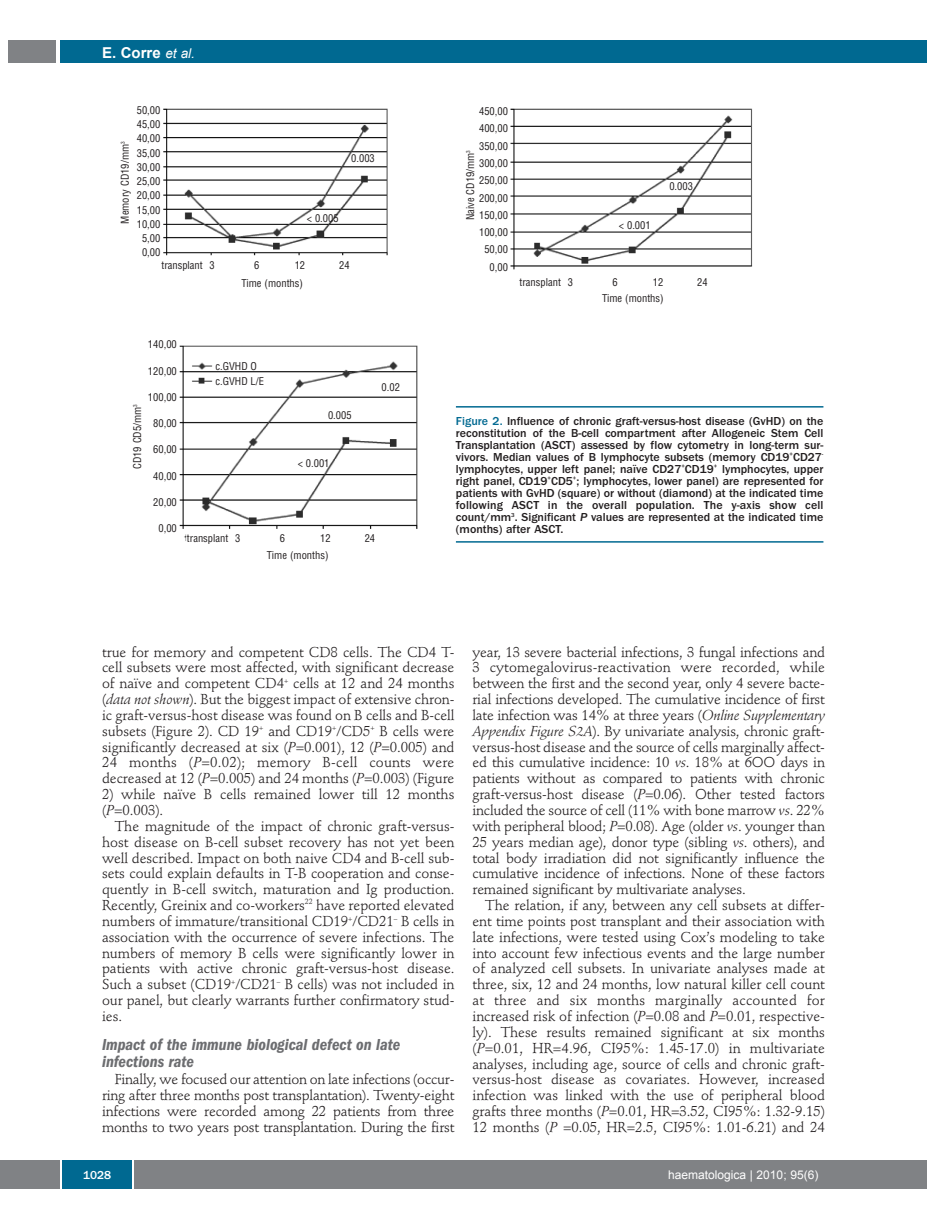
<style>
.page{position:relative;width:927px;height:1225px;background:#fff}
.page>*{position:absolute;margin:0;border:0;box-sizing:border-box;transform-origin:0 0}
.t1{font:italic 600 condensed 16.5px/16.5px "Franklin Gothic";color:#6c6d70}
.t2{font:700 15px "Arial";color:#fff}
.t3{font:14.25px/15.9px "Stempel Schneidler";letter-spacing:-.005em;color:#231f20;text-align:justify}
.t4{font:500 12px/12px "Franklin Gothic";color:#231f20;text-align:justify}
.t5{font:12px "Arial";color:#fff}
.t6{font:500 12px "Franklin Gothic";color:#fff}
.t7{font:condensed 10.5px/14.2px "Helvetica";color:#231f20}
.s1{font-weight:400;font-style:italic;font-size:13.5px}
.s2{color:#006991}
.s3{font-style:italic}
</style>
<div class="page">
<div style="left:60px;top:40px;width:852px;height:22px;background:#006991"></div>
<div style="left:9px;top:40px;width:47px;height:22px;background:#808285"></div>
<div style="left:0;top:1160px;width:911px;height:28px;background:#808285"></div>
<div style="left:62px;top:1160px;width:71px;height:28px;background:#006991"></div>
<hr style="left:60px;top:1160px;width:2px;height:28px;background:#fff">
<svg style="left:133px;top:1160px;width:1px;height:28px"></svg>
<img style="left:163px;top:108px;width:599px;height:435px">
<hr style="left:456px;top:406px;width:367px;height:1px;background:#006991">
<hr style="left:456px;top:541px;width:367px;height:1px;background:#006991">
<div style="left:911px;top:40px;width:16px;height:22px;background:#006991"></div>
<div style="left:910px;top:1160px;width:17px;height:28px;background:#808285"></div>
<p class="t2" style="left:102px;top:44px;width:94px">E. Corre <span class="s1">et al.</span></p>
<p class="t7" style="left:137px;top:103px;width:25px;text-align:center">50,00<br>45,00<br>40,00<br>35,00<br>30,00<br>25,00<br>20,00<br>15,00<br>10,00<br>5,00<br>0,00</p>
<p class="t7" style="left:118px;top:223px;width:84px;rotate:-90deg">Memory CD19/mm<sup>3</sup></p>
<p class="t7" style="left:351px;top:151px;width:25px">0.003</p>
<p class="t7" style="left:307px;top:211px;width:33px">&lt; 0.005</p>
<p class="t7" style="left:161px;top:258px;width:55px">transplant 3</p>
<p class="t7" style="left:254px;top:258px;width:7px">6</p>
<p class="t7" style="left:295px;top:258px;width:12px">12</p>
<p class="t7" style="left:339px;top:258px;width:12px">24</p>
<p class="t7" style="left:241px;top:276px;width:63px">Time (months)</p>
<p class="t7" style="left:148px;top:338px;width:30px">140,00</p>
<p class="t7" style="left:148px;top:364px;width:30px">120,00</p>
<p class="t7" style="left:148px;top:390px;width:30px">100,00</p>
<p class="t7" style="left:153px;top:416px;width:25px">80,00</p>
<p class="t7" style="left:153px;top:443px;width:25px">60,00</p>
<p class="t7" style="left:153px;top:469px;width:25px">40,00</p>
<p class="t7" style="left:153px;top:495px;width:25px">20,00</p>
<p class="t7" style="left:158px;top:521px;width:20px">0,00</p>
<p class="t7" style="left:130px;top:469px;width:67px;rotate:-90deg">CD19 CD5/mm<sup>3</sup></p>
<p class="t7" style="left:215px;top:358px;width:50px;line-height:15px">c.GVHD O c.GVHD L/E</p>
<p class="t7" style="left:328px;top:408px;width:25px">0.005</p>
<p class="t7" style="left:298px;top:456px;width:33px">&lt; 0.001</p>
<p class="t7" style="left:382px;top:380px;width:20px">0.02</p>
<p class="t7" style="left:187px;top:531px;width:55px">transplant 3</p>
<p class="t7" style="left:280px;top:531px;width:7px">6</p>
<p class="t7" style="left:320px;top:531px;width:12px">12</p>
<p class="t7" style="left:365px;top:531px;width:12px">24</p>
<p class="t7" style="left:267px;top:548px;width:63px">Time (months)</p>
<p class="t7" style="left:479px;top:103px;width:30px;line-height:17.2px;text-align:right">450,00<br>400,00<br>350,00<br>300,00<br>250,00<br>200,00<br>150,00<br>100,00<br>50,00<br>0,00</p>
<p class="t7" style="left:463px;top:220px;width:72px;rotate:-90deg">Naive CD19/mm<sup>3</sup></p>
<p class="t7" style="left:619px;top:218px;width:33px">&lt; 0.001</p>
<p class="t7" style="left:669px;top:179px;width:25px">0.003</p>
<p class="t7" style="left:519px;top:275px;width:55px">transplant 3</p>
<p class="t7" style="left:612px;top:275px;width:7px">6</p>
<p class="t7" style="left:653px;top:275px;width:12px">12</p>
<p class="t7" style="left:697px;top:275px;width:12px">24</p>
<p class="t7" style="left:602px;top:291px;width:63px">Time (months)</p>
<p class="t4" style="left:456px;top:415px;width:369px"><span class="s2">Figure 2.</span> Influence of chronic graft-versus-host disease (GvHD) on the reconstitution of the B-cell compartment after Allogeneic Stem Cell Transplantation (ASCT) assessed by flow cytometry in long-term sur&shy;vivors. Median values of B lymphocyte subsets (memory CD19<sup>+</sup>CD27<sup>- </sup>lymphocytes, upper left panel; naïve CD27<sup>+</sup>CD19<sup>+</sup> lymphocytes, upper right panel, CD19<sup>+</sup>CD5<sup>+</sup>; lymphocytes, lower panel) are represented for patients with GvHD (square) or without (diamond) at the indicated time following ASCT in the overall population. The y-axis show cell count/mm<sup>3</sup>. Significant <span class="s3">P</span> values are represented at the indicated time (months) after ASCT.</p>
<p class="t3" style="left:102px;top:645px;width:354px">true for memory and competent CD8 cells. The CD4 T&shy;cell subsets were most affected, with significant decrease of naïve and competent CD4<sup>+</sup> cells at 12 and 24 months (<span class="s3">data not shown</span>). But the biggest impact of extensive chron&shy;ic graft-versus-host disease was found on B cells and B-cell subsets (Figure 2). CD 19<sup>+</sup> and CD19<sup>+</sup>/CD5<sup>+</sup> B cells were significantly decreased at six (<span class="s3">P</span>=0.001), 12 (<span class="s3">P</span>=0.005) and 24 months (<span class="s3">P</span>=0.02); memory B-cell counts were decreased at 12 (<span class="s3">P</span>=0.005) and 24 months (<span class="s3">P</span>=0.003) (Figure</p>
<p class="t3" style="left:102px;top:787px;width:354px">2) while naïve B cells remained lower till 12 months (<span class="s3">P</span>=0.003).</p>
<p class="t3" style="left:102px;top:819px;width:354px;text-indent:13px">The magnitude of the impact of chronic graft-versus&shy;host disease on B-cell subset recovery has not yet been well described. Impact on both naive CD4 and B-cell sub&shy;sets could explain defaults in T-B cooperation and conse&shy;quently in B-cell switch, maturation and Ig production.<br>Recently, Greinix and co-workers<sup>22</sup> have reported elevated numbers of immature/transitional CD19<sup>+</sup>/CD21<sup>–</sup> B cells in association with the occurrence of severe infections. The numbers of memory B cells were significantly lower in patients with active chronic graft-versus-host disease.<br>Such a subset (CD19<sup>+</sup>/CD21<sup>–</sup> B cells) was not included in our panel, but clearly warrants further confirmatory stud&shy;ies.</p>
<p class="t1" style="left:102px;top:1037px;width:300px">Impact of the immune biological defect on late infections rate</p>
<p class="t3" style="left:102px;top:1073px;width:354px;text-indent:13px">Finally, we focused our attention on late infections (occur&shy;ring after three months post transplantation). Twenty-eight infections were recorded among 22 patients from three months to two years post transplantation. During the first</p>
<p class="t3" style="left:472px;top:645px;width:354px">year, 13 severe bacterial infections, 3 fungal infections and 3 cytomegalovirus-reactivation were recorded, while between the first and the second year, only 4 severe bacte&shy;rial infections developed. The cumulative incidence of first late infection was 14% at three years (<span class="s3">Online Supplementary Appendix Figure S2A</span>). By univariate analysis, chronic graft&shy;versus-host disease and the source of cells marginally affect&shy;ed this cumulative incidence: 10 <span class="s3">vs</span>. 18% at 6OO days in patients without as compared to patients with chronic graft-versus-host disease (<span class="s3">P</span>=0.06). Other tested factors included the source of cell (11% with bone marrow <span class="s3">vs</span>. 22% with peripheral blood; <span class="s3">P</span>=0.08). Age (older <span class="s3">vs</span>. younger than 25 years median age), donor type (sibling <span class="s3">vs</span>. others), and total body irradiation did not significantly influence the cumulative incidence of infections. None of these factors remained significant by multivariate analyses.</p>
<p class="t3" style="left:473px;top:898px;width:354px;text-indent:13px">The relation, if any, between any cell subsets at differ&shy;ent time points post transplant and their association with late infections, were tested using Cox’s modeling to take into account few infectious events and the large number of analyzed cell subsets. In univariate analyses made at three, six, 12 and 24 months, low natural killer cell count at three and six months marginally accounted for increased risk of infection (<span class="s3">P</span>=0.08 and <span class="s3">P</span>=0.01, respective&shy;ly). These results remained significant at six months (<span class="s3">P</span>=0.01, HR=4.96, CI95%: 1.45-17.0) in multivariate analyses, including age, source of cells and chronic graft&shy;versus-host disease as covariates. However, increased infection was linked with the use of peripheral blood grafts three months (<span class="s3">P</span>=0.01, HR=3.52, CI95%: 1.32-9.15)<br>12 months (<span class="s3">P</span> =0.05, HR=2.5, CI95%: 1.01-6.21) and 24</p>
<p class="t6" style="left:83px;top:1171px;width:30px">1028</p>
<p class="t5" style="left:668px;top:1168px;width:152px">haematologica | 2010; 95(6)</p>
</div>
